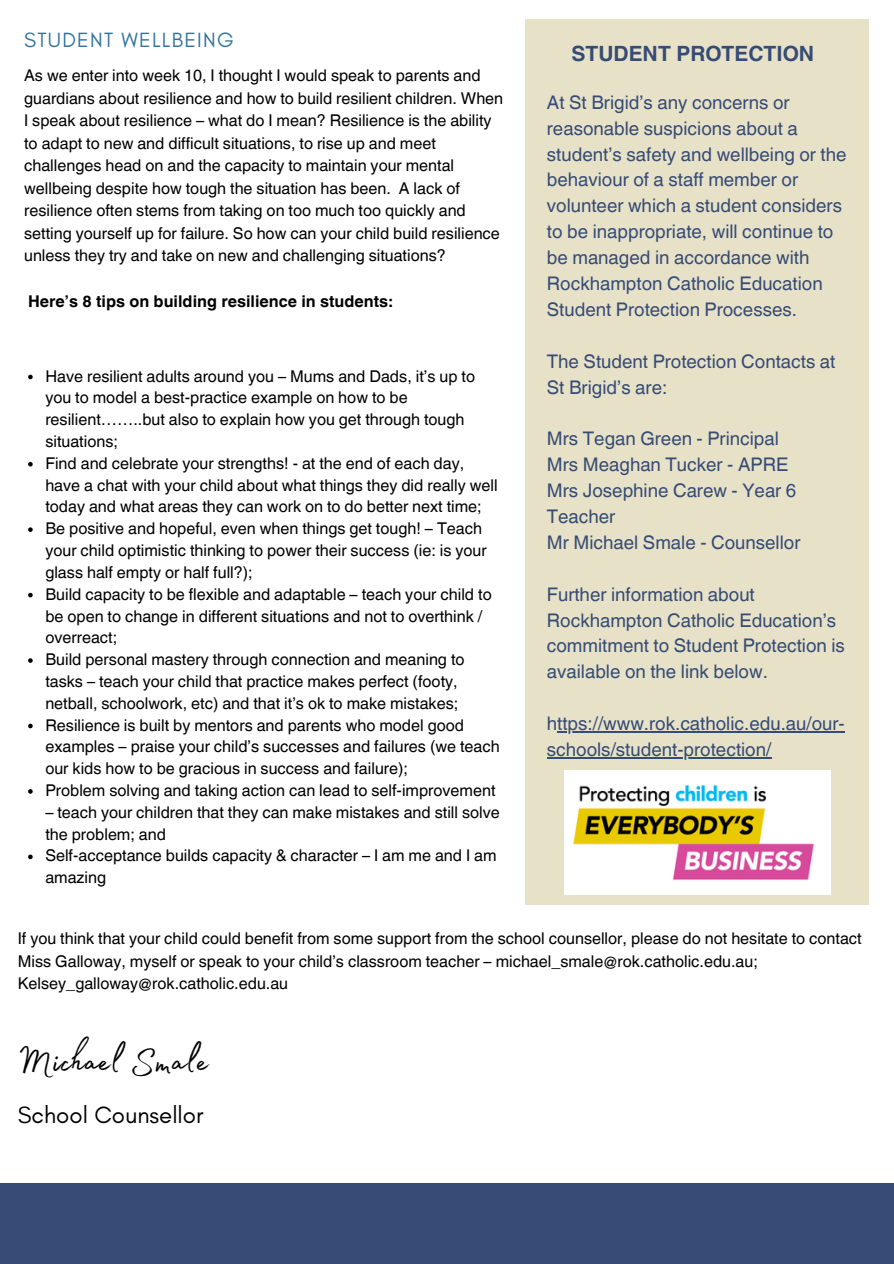
<style>
.page{position:relative;width:894px;height:1264px;background:#fff}
.page>*{position:absolute;margin:0;border:0;box-sizing:border-box;transform-origin:0 0}
.t1{font:45px "Madelyn Fill";color:#000}
.t2{font:24px "Glacial Indifference";color:#000}
.t3{font:700 21px "Helvetica World";color:#364b75}
.t4{font:21px "Glacial Indifference";letter-spacing:.06em;color:#31739d}
.t5{font:18.75px/25.8px "Helvetica World";color:#364b75}
.t6{font:16.2px/21.8px "Helvetica World";color:#000}
.t7{font:700 16.2px "Helvetica World";color:#000}
</style>
<div class="page">
<div style="left:0;top:1183px;width:893px;height:80px;background:#364b75"></div>
<div style="left:525px;top:19px;width:344px;height:885px;background:#e7e2c7"></div>
<img style="left:564px;top:771px;width:266px;height:123px">
<hr style="left:557px;top:731px;width:287px;height:1px;background:#364b75">
<hr style="left:546px;top:757px;width:225px;height:1px;background:#364b75">
<svg style="left:28px;top:375px;width:5px;height:4px"></svg>
<svg style="left:28px;top:462px;width:5px;height:4px"></svg>
<svg style="left:28px;top:527px;width:5px;height:5px"></svg>
<svg style="left:28px;top:593px;width:5px;height:4px"></svg>
<svg style="left:28px;top:658px;width:5px;height:5px"></svg>
<svg style="left:28px;top:723px;width:5px;height:5px"></svg>
<svg style="left:28px;top:789px;width:5px;height:4px"></svg>
<svg style="left:28px;top:854px;width:5px;height:5px"></svg>
<p class="t4" style="left:24px;top:27px;width:211px">STUDENT WELLBEING</p>
<p class="t6" style="left:24px;top:64px;width:480px;line-height:22.5px">As we enter into week 10, I thought I would speak to parents and guardians about resilience and how to build resilient children. When I speak about resilience – what do I mean? Resilience is the ability to adapt to new and difficult situations, to rise up and meet challenges head on and the capacity to maintain your mental wellbeing despite how tough the situation has been. A lack of resilience often stems from taking on too much too quickly and setting yourself up for failure. So how can your child build resilience unless they try and take on new and challenging situations?</p>
<h2 class="t7" style="left:28px;top:288px;width:366px">Here’s 8 tips on building resilience in students:</h2>
<h4 class="t6" style="left:45px;top:365px;width:431px">Have resilient adults around you – Mums and Dads, it’s up to you to model a best-practice example on how to be resilient……..but also to explain how you get through tough situations;</h4>
<h4 class="t6" style="left:45px;top:452px;width:453px">Find and celebrate your strengths! - at the end of each day, have a chat with your child about what things they did really well today and what areas they can work on to do better next time;</h4>
<p class="t6" style="left:45px;top:518px;width:443px">Be positive and hopeful, even when things get tough! – Teach your child optimistic thinking to power their success (ie: is your glass half empty or half full?);</p>
<h4 class="t6" style="left:45px;top:583px;width:448px">Build capacity to be flexible and adaptable – teach your child to be open to change in different situations and not to overthink / overreact;</h4>
<h4 class="t6" style="left:45px;top:648px;width:420px">Build personal mastery through connection and meaning to tasks – teach your child that practice makes perfect (footy, netball, schoolwork, etc) and that it’s ok to make mistakes;</h4>
<p class="t6" style="left:45px;top:714px;width:456px">Resilience is built by mentors and parents who model good examples – praise your child’s successes and failures (we teach our kids how to be gracious in success and failure);</p>
<p class="t6" style="left:45px;top:779px;width:451px">Problem solving and taking action can lead to self-improvement</p>
<p class="t6" style="left:45px;top:801px;width:456px">– teach your children that they can make mistakes and still solve the problem; and</p>
<h1 class="t6" style="left:45px;top:845px;width:452px">Self-acceptance builds capacity &amp; character – I am me and I am amazing</h1>
<p class="t3" style="left:571px;top:37px;width:244px">STUDENT PROTECTION</p>
<h3 class="t5" style="left:546px;top:89px;width:301px">At St Brigid’s any concerns or reasonable suspicions about a student’s safety and wellbeing or the behaviour of a staff member or volunteer which a student considers to be inappropriate, will continue to be managed in accordance with<br>Rockhampton Catholic Education<br>Student Protection Processes.</h3>
<p class="t5" style="left:546px;top:348px;width:290px">The Student Protection Contacts at<br>St Brigid’s are:</p>
<h5 class="t5" style="left:546px;top:426px;width:255px">Mrs Tegan Green - Principal<br>Mrs Meaghan Tucker - APRE<br>Mrs Josephine Carew - Year 6<br>Teacher<br>Mr Michael Smale - Counsellor</h5>
<p class="t5" style="left:546px;top:581px;width:299px">Further information about<br>Rockhampton Catholic Education’s commitment to Student Protection is available on the link below.</p>
<p class="t5" style="left:546px;top:710px;width:299px">https://www.rok.catholic.edu.au/our-</p>
<p class="t5" style="left:546px;top:736px;width:226px">schools/student-protection/</p>
<p class="t6" style="left:18px;top:927px;width:845px;line-height:22.5px">If you think that your child could benefit from some support from the school counsellor, please do not hesitate to contact<br>Miss Galloway, myself or speak to your child’s classroom teacher – michael_smale@rok.catholic.edu.au;<br>Kelsey_galloway@rok.catholic.edu.au</p>
<p class="t1" style="left:18px;top:1027px;width:192px">Michael Smale</p>
<p class="t2" style="left:18px;top:1100px;width:187px">School Counsellor</p>
</div>
